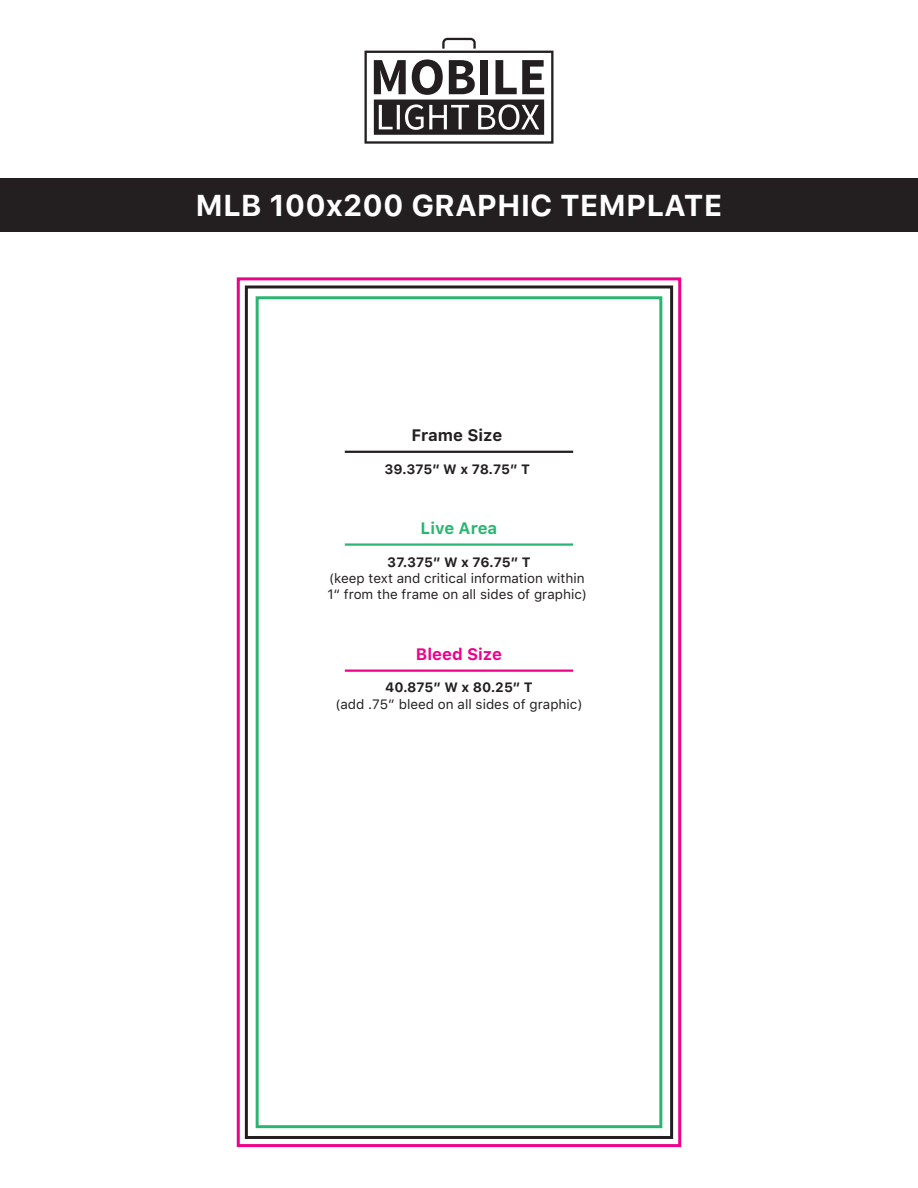
<style>
.page{position:relative;width:918px;height:1188px;background:#fff}
.page>*{position:absolute;margin:0;border:0;box-sizing:border-box;transform-origin:0 0}
.t1{font:700 30px "SFUI Text";color:#fff}
.t2{font:700 16.5px "SFUI Text";color:#ed028c}
.t3{font:700 16.5px "SFUI Text";color:#231f20}
.t4{font:700 16.5px "SFUI Text";color:#2bb572}
.t5{font:13.5px/16.2px "SFUI Text";color:#231f20}
.t6{font:700 13.5px "SFUI Text";letter-spacing:-.005em;color:#231f20}
</style>
<div class="page">
<svg style="left:364px;top:38px;width:189px;height:106px"></svg>
<div style="left:0;top:178px;width:918px;height:54px;background:#231f20"></div>
<hr style="left:345px;top:670px;width:228px;height:2px;background:#ed028c">
<hr style="left:345px;top:543px;width:228px;height:3px;background:#2bb572">
<hr style="left:345px;top:451px;width:228px;height:2px;background:#231f20">
<div style="left:245px;top:285px;width:428px;height:854px;border:3px solid #231f20"></div>
<div style="left:256px;top:296px;width:406px;height:832px;border:3px solid #2bb572"></div>
<div style="left:237px;top:277px;width:444px;height:870px;border:3px solid #ed028c"></div>
<h1 class="t1" style="left:196px;top:183px;width:528px">MLB 100x200 GRAPHIC TEMPLATE</h1>
<p class="t3" style="left:411px;top:423px;width:93px">Frame Size</p>
<p class="t6" style="left:385px;top:459px;width:147px">39.375” W x 78.75” T</p>
<p class="t4" style="left:421px;top:517px;width:78px">Live Area</p>
<p class="t6" style="left:387px;top:552px;width:145px">37.375” W x 76.75” T</p>
<p class="t5" style="left:327px;top:570px;width:261px">(keep text and critical information within<br>1“ from the frame on all sides of graphic)</p>
<p class="t2" style="left:416px;top:642px;width:88px">Bleed Size</p>
<p class="t6" style="left:385px;top:678px;width:149px">40.875” W x 80.25” T</p>
<p class="t5" style="left:336px;top:695px;width:248px">(add .75” bleed on all sides of graphic)</p>
</div>
